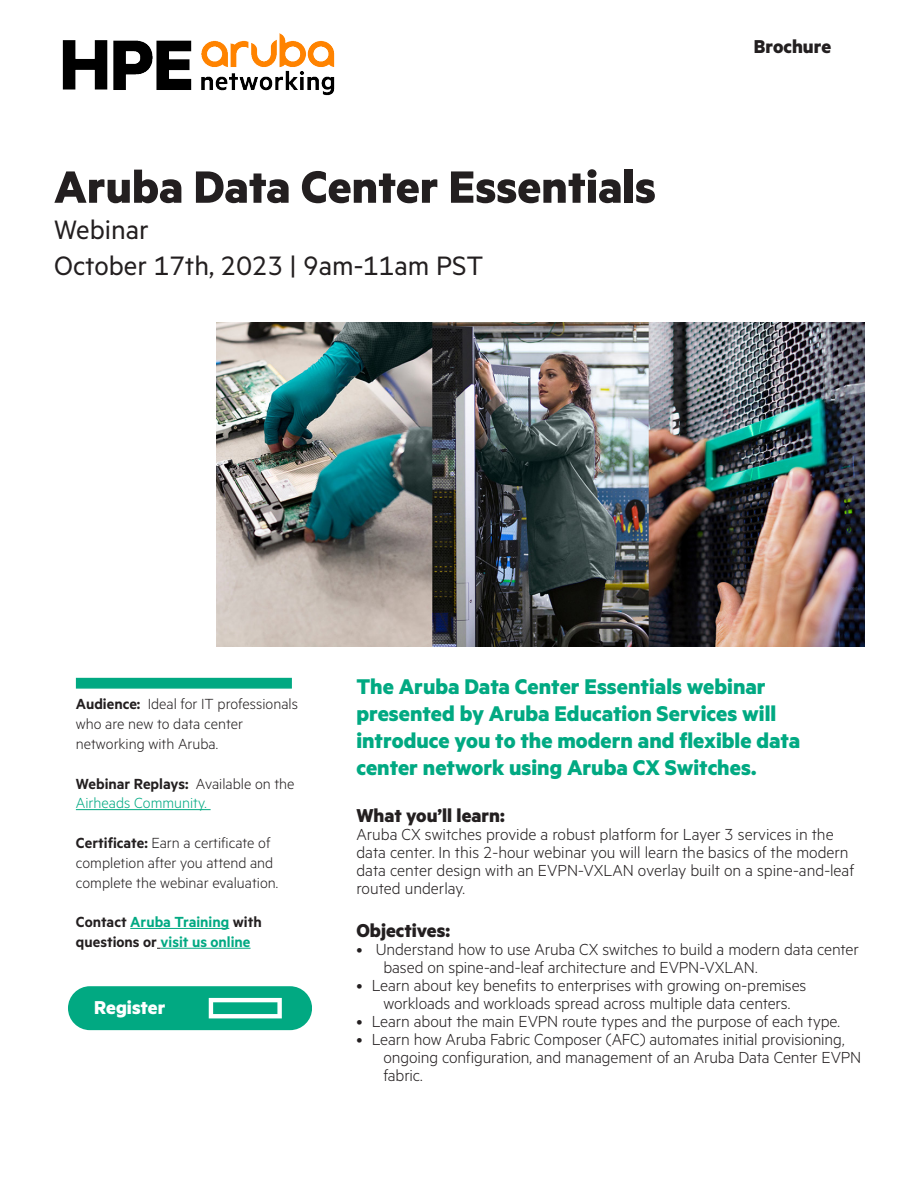
<style>
.page{position:relative;width:918px;height:1188px;background:#fff}
.page>*{position:absolute;margin:0;border:0;box-sizing:border-box;transform-origin:0 0}
.t1{font:700 51px "Metric HPE";color:#231f20}
.t2{font:30px "Metric HPE";color:#231f20}
.t3{font:700 24px "Metric HPE";color:#01a982}
.t4{font:700 21px "Metric HPE";color:#231f20}
.t5{font:700 21px "Metric HPE";color:#fff}
.t6{font:300 18px/18px "Metric HPE";letter-spacing:-.005em;color:#231f20}
.t7{font:300 16.5px/19.8px "Metric HPE";color:#231f20}
.t8{font:600 16.5px "Metric HPE";color:#01a982}
.t9{font:300 16.5px/19.8px "Metric HPE";color:#01a982}
.s1{font-weight:600}
.s2{font-weight:600;color:#231f20}
.s3{color:#231f20}
</style>
<div class="page">
<img style="left:62px;top:33px;width:273px;height:63px">
<hr style="left:76px;top:809px;width:135px;height:1px;background:#01a982">
<hr style="left:130px;top:928px;width:99px;height:1px;background:#01a982">
<hr style="left:161px;top:948px;width:90px;height:1px;background:#01a982">
<div style="left:76px;top:678px;width:216px;height:11px;background:#01a982;border:2px solid #01a982"></div>
<div style="left:68px;top:986px;width:244px;height:44px;background:#01a982;border-radius:22px"></div>
<svg style="left:209px;top:998px;width:73px;height:20px"></svg>
<img style="left:216px;top:323px;width:648px;height:324px">
<p class="t1" style="left:54px;top:156px;width:603px">Aruba Data Center Essentials</p>
<p class="t2" style="left:54px;top:212px;width:96px">Webinar</p>
<p class="t2" style="left:54px;top:248px;width:431px">October 17th, 2023 | 9am-11am PST</p>
<p class="t4" style="left:754px;top:34px;width:79px">Brochure</p>
<p class="t7" style="left:76px;top:694px;width:224px"><span class="s1">Audience:</span> Ideal for IT professionals who are new to data center</p>
<p class="t7" style="left:76px;top:733px;width:144px">networking with Aruba.</p>
<p class="t9" style="left:76px;top:773px;width:220px"><span class="s2">Webinar Replays:</span> <span class="s3">Available on the<br></span>Airheads Community.</p>
<p class="t7" style="left:76px;top:832px;width:196px"><span class="s1">Certificate:</span> Earn a certificate of</p>
<p class="t7" style="left:76px;top:852px;width:204px">completion after you attend and complete the webinar evaluation.</p>
<p class="t8" style="left:76px;top:912px;width:187px"><span class="s3">Contact</span> Aruba Training <span class="s3">with</span></p>
<p class="t8" style="left:76px;top:932px;width:176px"><span class="s3">questions or</span> visit us online</p>
<p class="t5" style="left:94px;top:994px;width:73px">Register</p>
<p class="t3" style="left:356px;top:672px;width:411px">The Aruba Data Center Essentials webinar</p>
<p class="t3" style="left:356px;top:699px;width:421px">presented by Aruba Education Services will</p>
<p class="t3" style="left:356px;top:726px;width:445px">introduce you to the modern and flexible data</p>
<p class="t3" style="left:356px;top:753px;width:401px">center network using Aruba CX Switches.</p>
<p class="t4" style="left:356px;top:803px;width:150px">What you’ll learn:</p>
<p class="t6" style="left:356px;top:825px;width:499px">Aruba CX switches provide a robust platform for Layer 3 services in the data center. In this 2-hour webinar you will learn the basics of the modern data center design with an EVPN-VXLAN overlay built on a spine-and-leaf</p>
<p class="t6" style="left:356px;top:879px;width:110px">routed underlay.</p>
<p class="t4" style="left:356px;top:918px;width:95px">Objectives:</p>
<p class="t6" style="left:383px;top:940px;width:477px;text-indent:-27px">• Understand how to use Aruba CX switches to build a modern data center based on spine-and-leaf architecture and EVPN-VXLAN.</p>
<p class="t6" style="left:383px;top:976px;width:425px;text-indent:-27px">• Learn about key benefits to enterprises with growing on-premises workloads and workloads spread across multiple data centers.</p>
<p class="t6" style="left:356px;top:1012px;width:485px">• Learn about the main EVPN route types and the purpose of each type.</p>
<p class="t6" style="left:383px;top:1030px;width:479px;text-indent:-27px">• Learn how Aruba Fabric Composer (AFC) automates initial provisioning, ongoing configuration, and management of an Aruba Data Center EVPN fabric.</p>
</div>
